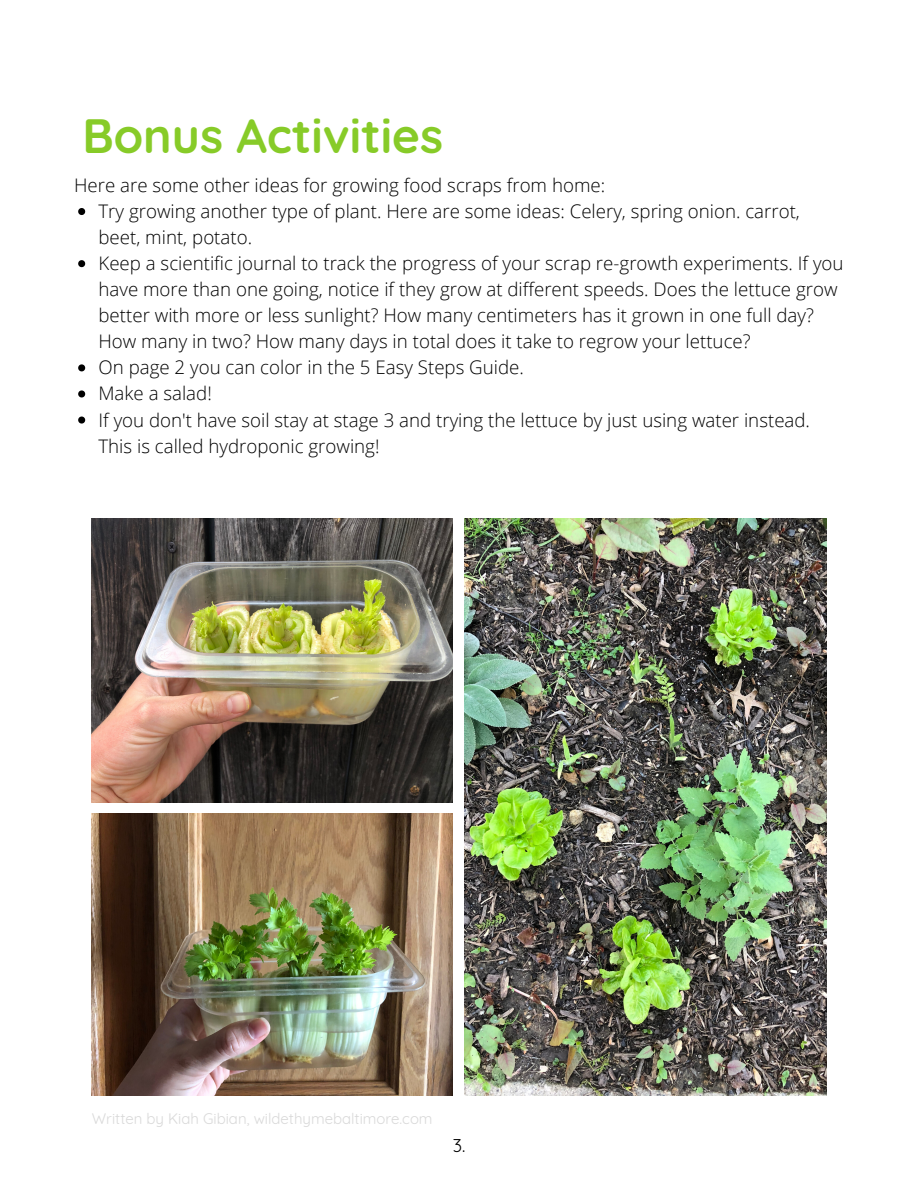
<style>
.page{position:relative;width:918px;height:1188px;background:#fff}
.page>*{position:absolute;margin:0;border:0;box-sizing:border-box;transform-origin:0 0}
.t1{font:700 48px "Quicksand";color:#87cb28}
.t2{font:300 18.75px/26.1px "Open Sans";color:#000}
.t3{font:18px "Quicksand";color:#000}
.t4{font:15px "Quicksand";color:#d9d9d9}
</style>
<div class="page">
<img style="left:92px;top:519px;width:361px;height:283px">
<img style="left:464px;top:519px;width:362px;height:577px">
<img style="left:92px;top:813px;width:361px;height:283px">
<svg style="left:78px;top:208px;width:7px;height:7px"></svg>
<svg style="left:78px;top:260px;width:7px;height:7px"></svg>
<svg style="left:78px;top:364px;width:7px;height:7px"></svg>
<svg style="left:78px;top:390px;width:7px;height:7px"></svg>
<svg style="left:78px;top:417px;width:7px;height:7px"></svg>
<h1 class="t1" style="left:82px;top:105px;width:362px">Bonus Activities</h1>
<p class="t2" style="left:74px;top:172px;width:533px">Here are some other ideas for growing food scraps from home:</p>
<p class="t2" style="left:98px;top:198px;width:747px">Try growing another type of plant. Here are some ideas: Celery, spring onion. carrot, beet, mint, potato.<br>Keep a scientific journal to track the progress of your scrap re-growth experiments. If you have more than one going, notice if they grow at different speeds. Does the lettuce grow better with more or less sunlight? How many centimeters has it grown in one full day?<br>How many in two? How many days in total does it take to regrow your lettuce?<br>On page 2 you can color in the 5 Easy Steps Guide.<br>Make a salad!<br>If you don't have soil stay at stage 3 and trying the lettuce by just using water instead.<br>This is called hydroponic growing!</p>
<p class="t4" style="left:92px;top:1109px;width:342px">Written by Kiah Gibian, wildethymebaltimore.com</p>
<p class="t3" style="left:453px;top:1134px;width:14px">3.</p>
</div>
